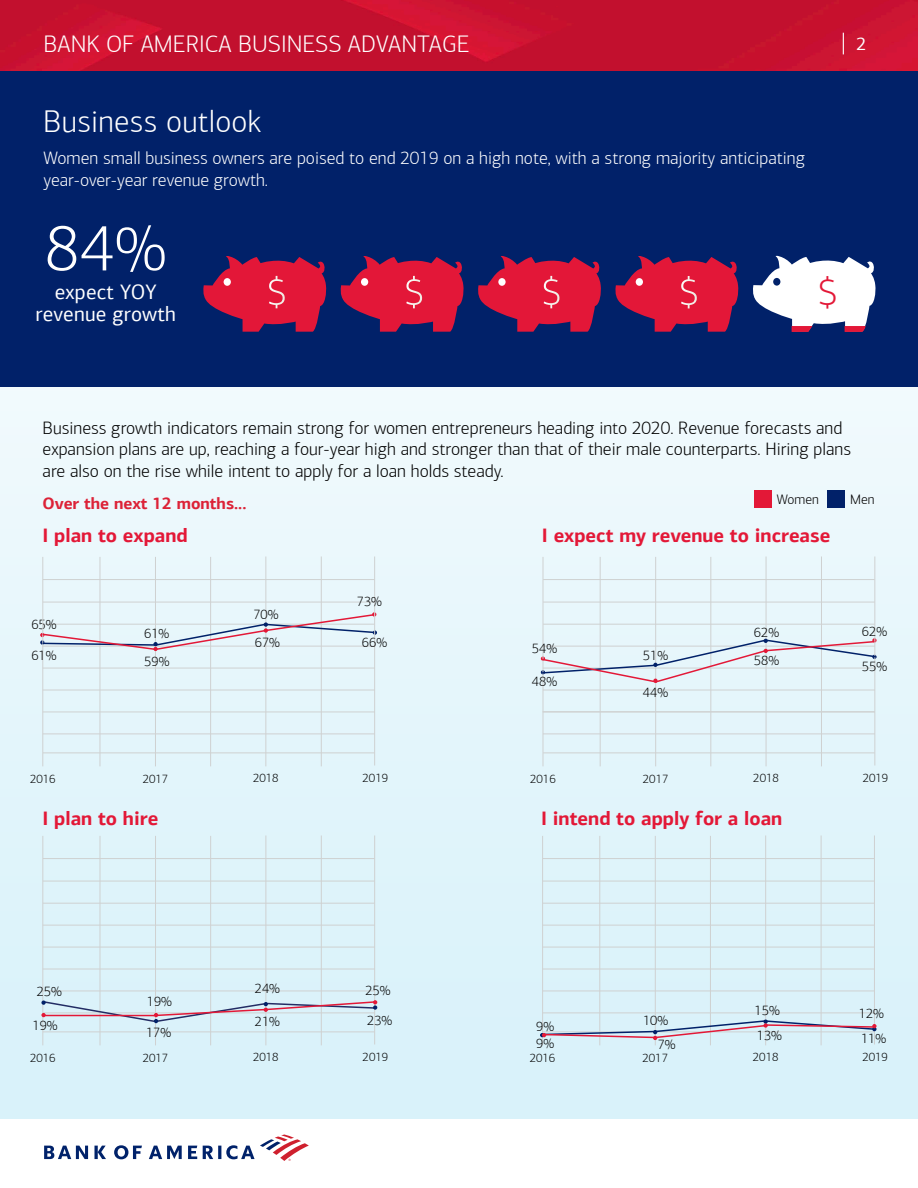
<style>
.page{position:relative;width:918px;height:1188px;background:#fff}
.page>*{position:absolute;margin:0;border:0;box-sizing:border-box;transform-origin:0 0}
.t1{font:300 64.5px "Connections";color:#fff}
.t2{font:300 38.55px "Connections";color:#fff}
.t3{font:300 38.55px "Connections";color:#e31837}
.t4{font:300 31.5px "Connections";letter-spacing:.01em;color:#fff}
.t5{font:300 24px "Connections";color:#fff}
.t6{font:21px/21.9px "Connections";letter-spacing:.01em;color:#fff;text-align:center}
.t7{font:700 19.5px "Connections";color:#e31837}
.t8{font:18.15px "Connections";color:#fff}
.t9{font:300 18px/21.6px "Connections";color:#000}
.t10{font:300 18px/21.6px "Connections";color:#fff}
.t11{font:700 16.5px "Connections";color:#dc2237}
.t12{font:300 13.8px "Connections";color:#000}
.t13{font:300 13.5px "Connections";color:#000}
.t14{font:300 12px "Connections";color:#000}
</style>
<div class="page">
<img style="left:0;top:0;width:918px;height:71px">
<div style="left:0;top:116px;width:918px;height:1003px;background:linear-gradient(to right,#e3f5fb,#e3f5fa)"></div>
<div style="left:0;top:72px;width:918px;height:315px;background:#012169"></div>
<div style="left:827px;top:490px;width:18px;height:18px;background:#012169"></div>
<div style="left:754px;top:490px;width:18px;height:18px;background:#e31837"></div>
<hr style="left:43px;top:1032px;width:331px;height:1px;background:#cfd1d1">
<hr style="left:43px;top:836px;width:1px;height:209px;background:#cfd1d1">
<hr style="left:266px;top:835px;width:1px;height:210px;background:#cfd1d1">
<hr style="left:100px;top:836px;width:1px;height:209px;background:#cfd1d1">
<hr style="left:321px;top:835px;width:1px;height:210px;background:#cfd1d1">
<hr style="left:155px;top:836px;width:1px;height:209px;background:#cfd1d1">
<hr style="left:374px;top:836px;width:1px;height:209px;background:#cfd1d1">
<hr style="left:210px;top:836px;width:1px;height:209px;background:#cfd1d1">
<hr style="left:43px;top:903px;width:331px;height:1px;background:#cfd1d1">
<hr style="left:43px;top:881px;width:331px;height:1px;background:#cfd1d1">
<hr style="left:43px;top:858px;width:331px;height:1px;background:#cfd1d1">
<hr style="left:43px;top:925px;width:332px;height:1px;background:#cfd1d1">
<hr style="left:43px;top:947px;width:332px;height:1px;background:#cfd1d1">
<hr style="left:43px;top:969px;width:332px;height:1px;background:#cfd1d1">
<hr style="left:43px;top:991px;width:332px;height:1px;background:#cfd1d1">
<hr style="left:542px;top:836px;width:1px;height:209px;background:#cfd1d1">
<hr style="left:765px;top:835px;width:1px;height:210px;background:#cfd1d1">
<hr style="left:600px;top:836px;width:1px;height:209px;background:#cfd1d1">
<hr style="left:821px;top:835px;width:1px;height:210px;background:#cfd1d1">
<hr style="left:655px;top:836px;width:1px;height:209px;background:#cfd1d1">
<hr style="left:874px;top:836px;width:1px;height:209px;background:#cfd1d1">
<hr style="left:710px;top:836px;width:1px;height:209px;background:#cfd1d1">
<hr style="left:543px;top:903px;width:331px;height:1px;background:#cfd1d1">
<hr style="left:543px;top:881px;width:331px;height:1px;background:#cfd1d1">
<hr style="left:543px;top:858px;width:331px;height:1px;background:#cfd1d1">
<hr style="left:543px;top:925px;width:332px;height:1px;background:#cfd1d1">
<hr style="left:543px;top:947px;width:332px;height:1px;background:#cfd1d1">
<hr style="left:543px;top:969px;width:332px;height:1px;background:#cfd1d1">
<hr style="left:543px;top:991px;width:332px;height:1px;background:#cfd1d1">
<hr style="left:543px;top:1013px;width:332px;height:1px;background:#cfd1d1">
<svg style="left:41px;top:1000px;width:336px;height:23px;background:#ced4e0"></svg>
<svg style="left:540px;top:1019px;width:337px;height:21px;background:#cbd1df"></svg>
<svg style="left:615px;top:256px;width:124px;height:76px"></svg>
<svg style="left:203px;top:256px;width:124px;height:76px"></svg>
<svg style="left:340px;top:256px;width:124px;height:76px"></svg>
<svg style="left:478px;top:256px;width:123px;height:76px"></svg>
<div style="left:636px;top:278px;width:7px;height:8px;background:#fff;border-radius:50%"></div>
<div style="left:224px;top:278px;width:7px;height:8px;background:#fff;border-radius:50%"></div>
<div style="left:361px;top:278px;width:7px;height:8px;background:#fff;border-radius:50%"></div>
<div style="left:498px;top:278px;width:8px;height:8px;background:#fff;border-radius:50%"></div>
<svg style="left:753px;top:255px;width:123px;height:77px"></svg>
<hr style="left:43px;top:753px;width:331px;height:1px;background:#cfd1d1">
<hr style="left:43px;top:557px;width:1px;height:209px;background:#cfd1d1">
<hr style="left:266px;top:556px;width:1px;height:210px;background:#cfd1d1">
<hr style="left:100px;top:557px;width:1px;height:209px;background:#cfd1d1">
<hr style="left:321px;top:556px;width:1px;height:210px;background:#cfd1d1">
<hr style="left:155px;top:557px;width:1px;height:209px;background:#cfd1d1">
<hr style="left:374px;top:557px;width:1px;height:209px;background:#cfd1d1">
<hr style="left:210px;top:557px;width:1px;height:209px;background:#cfd1d1">
<hr style="left:43px;top:602px;width:331px;height:1px;background:#cfd1d1">
<hr style="left:43px;top:579px;width:331px;height:1px;background:#cfd1d1">
<hr style="left:43px;top:668px;width:332px;height:1px;background:#cfd1d1">
<hr style="left:43px;top:690px;width:332px;height:1px;background:#cfd1d1">
<hr style="left:43px;top:712px;width:332px;height:1px;background:#cfd1d1">
<hr style="left:43px;top:734px;width:332px;height:1px;background:#cfd1d1">
<svg style="left:40px;top:612px;width:337px;height:39px;background:#dce2ea"></svg>
<hr style="left:543px;top:753px;width:332px;height:1px;background:#cfd1d1">
<hr style="left:543px;top:557px;width:1px;height:209px;background:#cfd1d1">
<hr style="left:766px;top:556px;width:1px;height:210px;background:#cfd1d1">
<hr style="left:600px;top:557px;width:1px;height:209px;background:#cfd1d1">
<hr style="left:821px;top:556px;width:1px;height:210px;background:#cfd1d1">
<hr style="left:655px;top:557px;width:1px;height:209px;background:#cfd1d1">
<hr style="left:875px;top:557px;width:1px;height:209px;background:#cfd1d1">
<hr style="left:711px;top:557px;width:1px;height:209px;background:#cfd1d1">
<hr style="left:543px;top:624px;width:332px;height:1px;background:#cfd1d1">
<hr style="left:543px;top:602px;width:332px;height:1px;background:#cfd1d1">
<hr style="left:543px;top:579px;width:332px;height:1px;background:#cfd1d1">
<hr style="left:543px;top:690px;width:332px;height:1px;background:#cfd1d1">
<hr style="left:543px;top:734px;width:332px;height:1px;background:#cfd1d1">
<hr style="left:543px;top:712px;width:332px;height:1px;background:#cfd1d1">
<svg style="left:541px;top:638px;width:336px;height:46px;background:#dde4ec"></svg>
<svg style="left:44px;top:1134px;width:265px;height:27px"></svg>
<svg style="left:843px;top:33px;width:1px;height:21px"></svg>
<h3 class="t5" style="left:44px;top:30px;width:427px">BANK OF AMERICA BUSINESS ADVANTAGE</h3>
<p class="t8" style="left:856px;top:33px;width:11px">2</p>
<h2 class="t4" style="left:43px;top:103px;width:220px">Business outlook</h2>
<p class="t10" style="left:44px;top:148px;width:763px">Women small business owners are poised to end 2019 on a high note, with a strong majority anticipating year-over-year revenue growth.</p>
<p class="t1" style="left:45px;top:212px;width:123px">84%</p>
<p class="t6" style="left:35px;top:281px;width:142px">expect YOY revenue growth</p>
<h2 class="t2" style="left:266px;top:270px;width:22px">$</h2>
<h2 class="t2" style="left:404px;top:270px;width:22px">$</h2>
<h2 class="t2" style="left:541px;top:270px;width:22px">$</h2>
<h2 class="t2" style="left:679px;top:270px;width:22px">$</h2>
<h2 class="t3" style="left:818px;top:270px;width:22px">$</h2>
<p class="t9" style="left:43px;top:417px;width:810px">Business growth indicators remain strong for women entrepreneurs heading into 2020. Revenue forecasts and expansion plans are up, reaching a four-year high and stronger than that of their male counterparts. Hiring plans are also on the rise while intent to apply for a loan holds steady.</p>
<p class="t11" style="left:42px;top:493px;width:206px">Over the next 12 months...</p>
<p class="t12" style="left:777px;top:492px;width:43px">Women</p>
<p class="t12" style="left:850px;top:492px;width:26px">Men</p>
<p class="t7" style="left:42px;top:523px;width:147px">I plan to expand</p>
<p class="t7" style="left:542px;top:523px;width:290px">I expect my revenue to increase</p>
<p class="t13" style="left:31px;top:617px;width:27px">65%</p>
<p class="t13" style="left:31px;top:648px;width:27px">61%</p>
<p class="t13" style="left:144px;top:626px;width:27px">61%</p>
<p class="t13" style="left:144px;top:654px;width:27px">59%</p>
<p class="t13" style="left:253px;top:607px;width:27px">70%</p>
<p class="t13" style="left:255px;top:635px;width:27px">67%</p>
<p class="t13" style="left:357px;top:593px;width:27px">73%</p>
<p class="t13" style="left:362px;top:635px;width:27px">66%</p>
<p class="t13" style="left:532px;top:641px;width:27px">54%</p>
<p class="t13" style="left:532px;top:674px;width:27px">48%</p>
<p class="t13" style="left:643px;top:648px;width:27px">51%</p>
<p class="t13" style="left:643px;top:685px;width:27px">44%</p>
<p class="t13" style="left:754px;top:625px;width:27px">62%</p>
<p class="t13" style="left:754px;top:653px;width:27px">58%</p>
<p class="t13" style="left:862px;top:623px;width:27px">62%</p>
<p class="t13" style="left:862px;top:659px;width:27px">55%</p>
<p class="t14" style="left:30px;top:772px;width:27px">2016</p>
<p class="t14" style="left:143px;top:772px;width:27px">2017</p>
<p class="t14" style="left:253px;top:771px;width:27px">2018</p>
<p class="t14" style="left:363px;top:771px;width:27px">2019</p>
<p class="t14" style="left:530px;top:772px;width:27px">2016</p>
<p class="t14" style="left:643px;top:772px;width:27px">2017</p>
<p class="t14" style="left:753px;top:771px;width:27px">2018</p>
<p class="t14" style="left:863px;top:771px;width:27px">2019</p>
<p class="t7" style="left:42px;top:806px;width:117px">I plan to hire</p>
<p class="t7" style="left:541px;top:806px;width:243px">I intend to apply for a loan</p>
<p class="t13" style="left:37px;top:983px;width:27px">25%</p>
<p class="t13" style="left:255px;top:981px;width:27px">24%</p>
<p class="t13" style="left:147px;top:994px;width:27px">19%</p>
<p class="t13" style="left:146px;top:1024px;width:27px">17%</p>
<p class="t13" style="left:255px;top:1014px;width:27px">21%</p>
<p class="t13" style="left:33px;top:1018px;width:27px">19%</p>
<p class="t13" style="left:365px;top:982px;width:27px">25%</p>
<p class="t13" style="left:367px;top:1012px;width:27px">23%</p>
<p class="t13" style="left:755px;top:1003px;width:27px">15%</p>
<p class="t13" style="left:859px;top:1005px;width:27px">12%</p>
<p class="t13" style="left:643px;top:1013px;width:27px">10%</p>
<p class="t13" style="left:536px;top:1019px;width:19px">9%</p>
<p class="t13" style="left:536px;top:1035px;width:19px">9%</p>
<p class="t13" style="left:861px;top:1031px;width:27px">11%</p>
<p class="t13" style="left:757px;top:1028px;width:27px">13%</p>
<p class="t13" style="left:658px;top:1037px;width:19px">7%</p>
<p class="t14" style="left:30px;top:1051px;width:27px">2016</p>
<p class="t14" style="left:143px;top:1051px;width:27px">2017</p>
<p class="t14" style="left:253px;top:1050px;width:27px">2018</p>
<p class="t14" style="left:363px;top:1050px;width:27px">2019</p>
<p class="t14" style="left:530px;top:1051px;width:27px">2016</p>
<p class="t14" style="left:643px;top:1051px;width:27px">2017</p>
<p class="t14" style="left:753px;top:1050px;width:27px">2018</p>
<p class="t14" style="left:862px;top:1050px;width:27px">2019</p>
</div>
